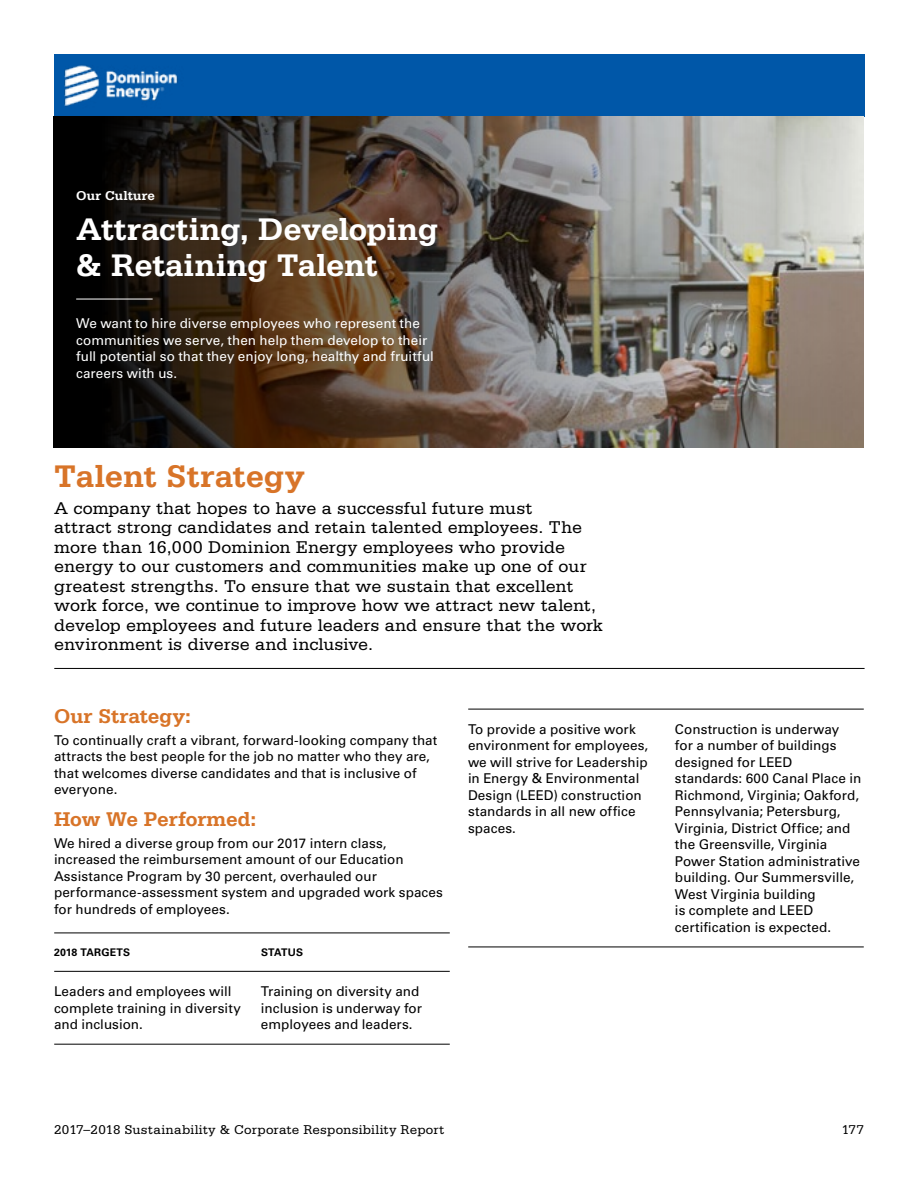
<style>
.page{position:relative;width:918px;height:1188px;background:#fff}
.page>*{position:absolute;margin:0;border:0;box-sizing:border-box;transform-origin:0 0}
.Hero-Header_Section{font:700 33px "Serifa Std";letter-spacing:-.015em;color:#fff}
.t1{font:700 33px "Serifa Std";letter-spacing:.005em;color:#d87428}
.Body-Copy_Sub-Header{font:700 21px "Serifa Std";letter-spacing:-.005em;color:#d87428}
.t2{font:18px/19.5px "Serifa Std";color:#000}
.Body-Copy_Paragraph{font:13.5px/16.5px "Univers LT Std";color:#000}
.Hero-Header_Section-2{font:13.5px/16.5px "Univers LT Std";color:#fff}
.t3{font:13.5px "Serifa Std";letter-spacing:.02em;color:#000}
.Hero-Header_Chapter{font:700 13.5px "Serifa Std";letter-spacing:.01em;color:#fff}
.t4{font:700 10.5px "Univers LT Std";letter-spacing:.02em;color:#000}
</style>
<div class="page">
<div style="left:54px;top:54px;width:810px;height:62px;background:#0057a8"></div>
<img style="left:64px;top:65px;width:114px;height:42px">
<img style="left:53px;top:117px;width:811px;height:331px">
<hr style="left:76px;top:299px;width:77px;height:1px;background:#fff">
<hr style="left:54px;top:668px;width:811px;height:1px;background:#000">
<hr style="left:54px;top:971px;width:396px;height:1px;background:#000">
<hr style="left:468px;top:709px;width:396px;height:1px;background:#000">
<hr style="left:54px;top:1044px;width:396px;height:1px;background:#000">
<hr style="left:468px;top:947px;width:396px;height:1px;background:#000">
<hr style="left:54px;top:933px;width:396px;height:1px;background:#000">
<h1 class="Hero-Header_Chapter" style="left:76px;top:188px;width:80px">Our Culture</h1>
<h2 class="Hero-Header_Section" style="left:76px;top:210px;width:364px">Attracting, Developing</h2>
<h2 class="Hero-Header_Section" style="left:76px;top:246px;width:303px">&amp; Retaining Talent</h2>
<h2 class="Hero-Header_Section-2" style="left:76px;top:315px;width:359px">We want to hire diverse employees who represent the communities we serve, then help them develop to their full potential so that they enjoy long, healthy and fruitful careers with us.</h2>
<h1 class="t1" style="left:54px;top:457px;width:252px">Talent Strategy</h1>
<p class="t2" style="left:54px;top:498px;width:550px">A company that hopes to have a successful future must<br>attract strong candidates and retain talented employees. The more than 16,000 Dominion Energy employees who provide energy to our customers and communities make up one of our greatest strengths. To ensure that we sustain that excellent work force, we continue to improve how we attract new talent, develop employees and future leaders and ensure that the work environment is diverse and inclusive.</p>
<h2 class="Body-Copy_Sub-Header" style="left:54px;top:703px;width:139px">Our Strategy:</h2>
<p class="Body-Copy_Paragraph" style="left:54px;top:732px;width:385px">To continually craft a vibrant, forward-looking company that attracts the best people for the job no matter who they are, that welcomes diverse candidates and that is inclusive of everyone.</p>
<h2 class="Body-Copy_Sub-Header" style="left:54px;top:806px;width:204px">How We Performed:</h2>
<p class="Body-Copy_Paragraph" style="left:54px;top:835px;width:390px">We hired a diverse group from our 2017 intern class, increased the reimbursement amount of our Education Assistance Program by 30 percent, overhauled our performance-assessment system and upgraded work spaces for hundreds of employees.</p>
<p class="t4" style="left:54px;top:946px;width:78px">2018 TARGETS</p>
<p class="t4" style="left:261px;top:946px;width:44px">STATUS</p>
<p class="Body-Copy_Paragraph" style="left:54px;top:983px;width:188px">Leaders and employees will complete training in diversity and inclusion.</p>
<p class="Body-Copy_Paragraph" style="left:261px;top:983px;width:163px">Training on diversity and inclusion is underway for employees and leaders.</p>
<p class="Body-Copy_Paragraph" style="left:468px;top:721px;width:182px">To provide a positive work environment for employees, we will strive for Leadership in Energy &amp; Environmental<br>Design (LEED) construction standards in all new office spaces.</p>
<p class="Body-Copy_Paragraph" style="left:675px;top:721px;width:188px">Construction is underway<br>for a number of buildings designed for LEED standards: 600 Canal Place in<br>Richmond, Virginia; Oakford,<br>Pennsylvania; Petersburg,<br>Virginia, District Office; and the Greensville, Virginia<br>Power Station administrative building. Our Summersville,<br>West Virginia building<br>is complete and LEED certification is expected.</p>
<p class="t3" style="left:54px;top:1122px;width:392px">2017–2018 Sustainability &amp; Corporate Responsibility Report</p>
<p class="t3" style="left:842px;top:1122px;width:24px">177</p>
</div>
